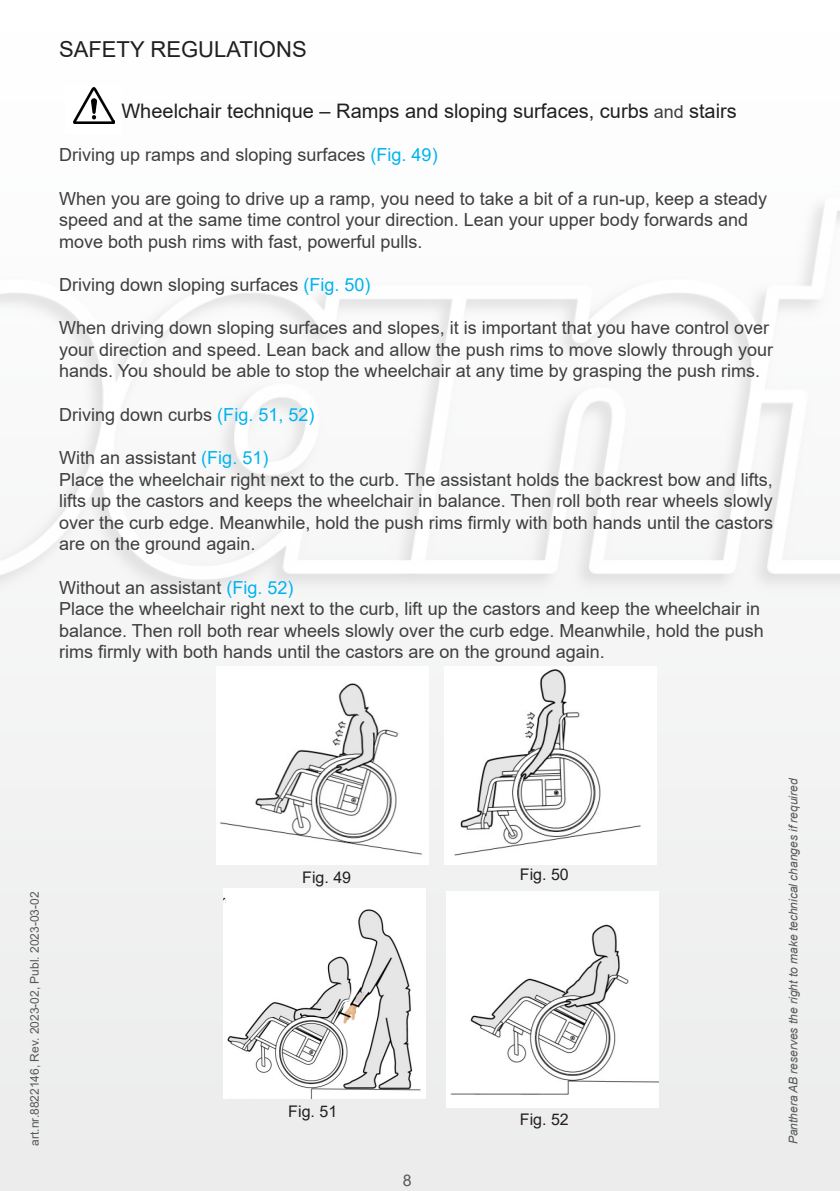
<style>
.page{position:relative;width:840px;height:1191px;background:#fff}
.page>*{position:absolute;margin:0;border:0;box-sizing:border-box;transform-origin:0 0}
.t1{font:22px "Arial";color:#231f20}
.t2{font:20px "Arial";color:#231f20}
.t3{font:18px/21.6px "Arial";color:#3e3e3f}
.t4{font:16px "Arial";color:#231f20}
.t5{font:16px "Arial";color:#57585a}
.t6{font:italic 12px "Arial";color:#57585a}
.t7{font:12px "Arial";color:#57585a}
.s1{font-size:18px;color:#3e3e3f}
.s2{color:#00b3ef}
</style>
<div class="page">
<img style="left:74px;top:88px;width:40px;height:35px">
<img style="left:217px;top:683px;width:206px;height:174px">
<img style="left:454px;top:669px;width:187px;height:187px">
<img style="left:450px;top:923px;width:208px;height:172px">
<img style="left:223px;top:897px;width:198px;height:201px">
<div style="left:225px;top:890px;width:81px;height:36px;background:#fff"></div>
<div style="left:445px;top:894px;width:82px;height:36px;background:#fff"></div>
<p class="t1" style="left:59px;top:35px;width:249px">SAFETY REGULATIONS</p>
<p class="t2" style="left:121px;top:97px;width:616px">Wheelchair technique – Ramps and sloping surfaces, curbs <span class="s1">and</span> stairs</p>
<p class="t3" style="left:59px;top:144px;width:380px">Driving up ramps and sloping surfaces <span class="s2">(Fig. 49)</span></p>
<p class="t3" style="left:59px;top:187px;width:709px">When you are going to drive up a ramp, you need to take a bit of a run-up, keep a steady speed and at the same time control your direction. Lean your upper body forwards and move both push rims with fast, powerful pulls.</p>
<p class="t3" style="left:59px;top:274px;width:313px">Driving down sloping surfaces <span class="s2">(Fig. 50)</span></p>
<p class="t3" style="left:59px;top:317px;width:715px">When driving down sloping surfaces and slopes, it is important that you have control over your direction and speed. Lean back and allow the push rims to move slowly through your hands. You should be able to stop the wheelchair at any time by grasping the push rims.</p>
<p class="t3" style="left:59px;top:403px;width:257px">Driving down curbs <span class="s2">(Fig. 51, 52)</span></p>
<p class="t3" style="left:59px;top:446px;width:211px">With an assistant <span class="s2">(Fig. 51)</span></p>
<p class="t3" style="left:59px;top:468px;width:715px;text-align:justify">Place the wheelchair right next to the curb. The assistant holds the backrest bow and lifts, lifts up the castors and keeps the wheelchair in balance. Then roll both rear wheels slowly over the curb edge. Meanwhile, hold the push rims firmly with both hands until the castors are on the ground again.</p>
<p class="t3" style="left:59px;top:576px;width:236px">Without an assistant <span class="s2">(Fig. 52)</span></p>
<p class="t3" style="left:59px;top:598px;width:706px">Place the wheelchair right next to the curb, lift up the castors and keep the wheelchair in balance. Then roll both rear wheels slowly over the curb edge. Meanwhile, hold the push rims firmly with both hands until the castors are on the ground again.</p>
<p class="t7" style="left:26px;top:1145px;width:255px;rotate:-90deg">art.nr.8822146, Rev. 2023-02, Publ. 2023-03-02</p>
<p class="t4" style="left:302px;top:866px;width:50px">Fig. 49</p>
<p class="t4" style="left:519px;top:863px;width:50px">Fig. 50</p>
<p class="t4" style="left:288px;top:1100px;width:50px">Fig. 51</p>
<p class="t5" style="left:403px;top:1169px;width:10px">8</p>
<p class="t4" style="left:519px;top:1107px;width:50px">Fig. 52</p>
<p class="t6" style="left:785px;top:1144px;width:368px;rotate:-90deg">Panthera AB reserves the right to make technical changes if required</p>
</div>
